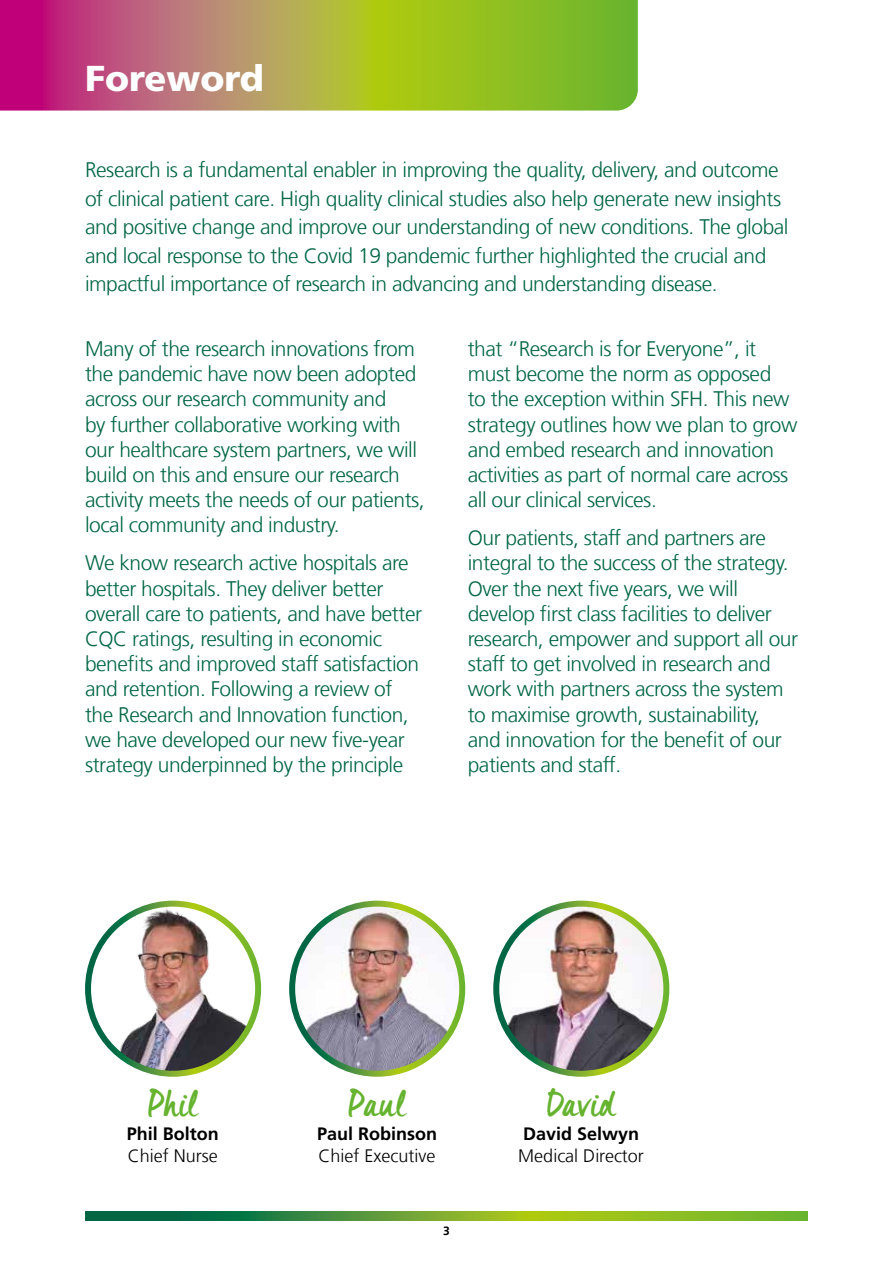
<style>
.page{position:relative;width:893px;height:1263px;background:#fff}
.page>*{position:absolute;margin:0;border:0;box-sizing:border-box;transform-origin:0 0}
.t1{font:700 36px "Quintus";letter-spacing:.02em;color:#65b32e}
.t2{font:900 36px "Frutiger LT Com";color:#fff}
.t3{font:300 21px/25.2px "Frutiger LT Com";letter-spacing:-.02em;color:#064}
.t4{font:300 18px "Frutiger LT Com";color:#000}
.t5{font:700 18px "Frutiger LT Com";color:#000}
.t6{font:700 12px "Frutiger LT Com";color:#000}
</style>
<div class="page">
<svg style="left:85px;top:1212px;width:723px;height:8px;background:#5d9f30"></svg>
<svg style="left:0;top:0;width:638px;height:111px;background:#a8914c"></svg>
<img style="left:88px;top:904px;width:170px;height:170px;border-radius:85px">
<div style="left:85px;top:901px;width:176px;height:176px;border:6px solid #fff;border-radius:50%"></div>
<img style="left:292px;top:904px;width:170px;height:170px;border-radius:85px">
<div style="left:289px;top:901px;width:176px;height:176px;border:6px solid #fff;border-radius:50%"></div>
<img style="left:497px;top:904px;width:169px;height:170px">
<div style="left:493px;top:901px;width:176px;height:176px;border:6px solid #fff;border-radius:50%"></div>
<h1 class="t2" style="left:85px;top:56px;width:180px">Foreword</h1>
<p class="t3" style="left:85px;top:156px;width:705px;line-height:28.5px">Research is a fundamental enabler in improving the quality, delivery, and outcome of clinical patient care. High quality clinical studies also help generate new insights and positive change and improve our understanding of new conditions. The global and local response to the Covid 19 pandemic further highlighted the crucial and impactful importance of research in advancing and understanding disease.</p>
<p class="t3" style="left:85px;top:336px;width:341px">Many of the research innovations from the pandemic have now been adopted across our research community and<br>by further collaborative working with our healthcare system partners, we will build on this and ensure our research activity meets the needs of our patients, local community and industry.</p>
<p class="t3" style="left:85px;top:551px;width:338px">We know research active hospitals are better hospitals. They deliver better overall care to patients, and have better CQC ratings, resulting in economic benefits and improved staff satisfaction and retention. Following a review of the Research and Innovation function, we have developed our new five-year strategy underpinned by the principle</p>
<p class="t3" style="left:468px;top:336px;width:331px">that “Research is for Everyone”, it must become the norm as opposed<br>to the exception within SFH. This new strategy outlines how we plan to grow and embed research and innovation activities as part of normal care across all our clinical services.</p>
<p class="t3" style="left:468px;top:525px;width:332px">Our patients, staff and partners are integral to the success of the strategy.<br>Over the next five years, we will develop first class facilities to deliver research, empower and support all our staff to get involved in research and work with partners across the system to maximise growth, sustainability, and innovation for the benefit of our patients and staff.</p>
<h1 class="t1" style="left:148px;top:1075px;width:50px">Phil</h1>
<h1 class="t1" style="left:349px;top:1075px;width:58px">Paul</h1>
<h1 class="t1" style="left:548px;top:1075px;width:68px">David</h1>
<p class="t5" style="left:127px;top:1123px;width:94px">Phil Bolton</p>
<p class="t4" style="left:128px;top:1145px;width:92px">Chief Nurse</p>
<p class="t5" style="left:317px;top:1123px;width:122px">Paul Robinson</p>
<p class="t4" style="left:319px;top:1145px;width:118px">Chief Executive</p>
<p class="t6" style="left:443px;top:1223px;width:8px">3</p>
<p class="t5" style="left:523px;top:1123px;width:118px">David Selwyn</p>
<p class="t4" style="left:518px;top:1145px;width:127px">Medical Director</p>
</div>
